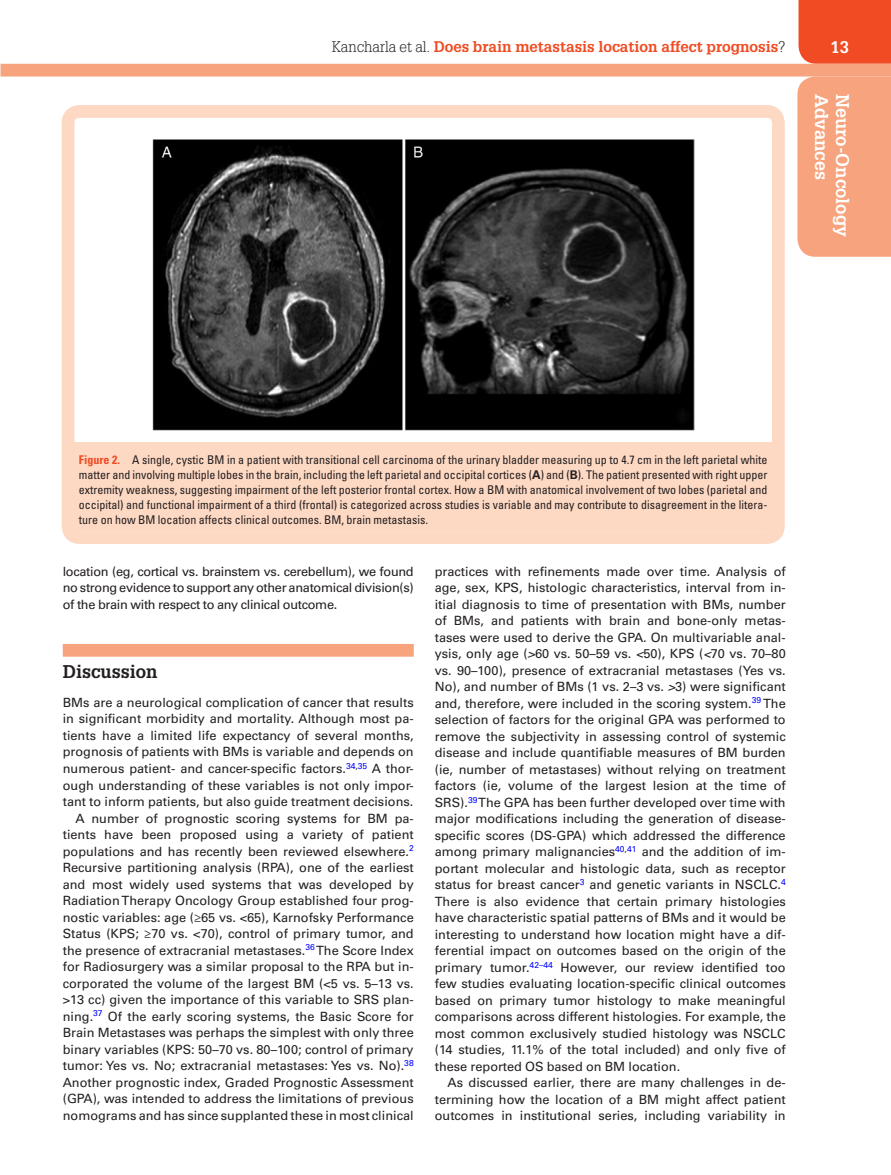
<style>
.page{position:relative;width:891px;height:1175px;background:#fff}
.page>*{position:absolute;margin:0;border:0;box-sizing:border-box;transform-origin:0 0}
.t1{font:700 18px "Glypha LT Std";color:#fff}
.t2{font:700 18px "Glypha LT Std";color:#231f20}
.t3{font:700 16.5px "Glypha LT Std";color:#fff}
.t4{font:700 15px "Glypha LT Std";color:#f04b22}
.t5{font:12.75px/16.5px "Univers LT Std";color:#231f20;text-align:justify}
.t6{font:condensed 12px/15px "Univers LT Std";color:#231f20;text-align:justify}
.s1{font-weight:300;color:#231f20}
.s2{font-weight:700;color:#f04b22}
.s3{font-weight:700;font-stretch:normal}
.s4{font-style:italic}
</style>
<div class="page">
<div style="left:799px;top:0;width:92px;height:64px;background:#f04b22"></div>
<div style="left:1px;top:64px;width:890px;height:12px;background:#f7a37d"></div>
<div style="left:797px;top:76px;width:94px;height:181px;background:#f7a37d"></div>
<div style="left:63px;top:644px;width:351px;height:12px;background:#f7a37d"></div>
<div style="left:70px;top:442px;width:706px;height:89px;background:#fdd8c3"></div>
<img style="left:152px;top:139px;width:542px;height:291px">
<div style="left:62px;top:105px;width:723px;height:439px;border:13px solid #fdd8c3;border-radius:12px"></div>
<p class="t4" style="left:332px;top:37px;width:455px"><span class="s1">Kancharla et al.</span> Does brain metastasis location affect prognosis<span class="s1">?</span></p>
<p class="t3" style="left:831px;top:37px;width:20px">13</p>
<h1 class="t1" style="left:833px;top:94px;width:88px;rotate:90deg">Advances</h1>
<h1 class="t1" style="left:854px;top:94px;width:145px;rotate:90deg">Neuro-Oncology</h1>
<p class="t6" style="left:79px;top:452px;width:690px"><span class="s2">Figure 2.</span> A single, cystic BM in a patient with transitional cell carcinoma of the urinary bladder measuring up to 4.7 cm in the left parietal white matter and involving multiple lobes in the brain, including the left parietal and occipital cortices (<span class="s3">A</span>) and (<span class="s3">B</span>). The patient presented with right upper extremity weakness, suggesting impairment of the left posterior frontal cortex. How a BM with anatomical involvement of two lobes (parietal and occipital) and functional impairment of a third (frontal) is categorized across studies is variable and may contribute to disagreement in the litera&shy;ture on how BM location affects clinical outcomes. BM, brain metastasis.</p>
<p class="t5" style="left:63px;top:563px;width:352px">location (eg, cortical vs. brainstem vs. cerebellum), we found no strong evidence to support any other anatomical division(s) of the brain with respect to any clinical outcome.</p>
<h1 class="t2" style="left:63px;top:660px;width:96px">Discussion</h1>
<p class="t5" style="left:63px;top:694px;width:353px;text-align:right">BMs are a neurological complication of cancer that results in significant morbidity and mortality. Although most pa&shy;tients have a limited life expectancy of several months, prognosis of patients with BMs is variable and depends on numerous patient- and cancer-specific factors.<sup>34</sup><sup>,</sup><sup>35</sup> A thor&shy;ough understanding of these variables is not only impor&shy;tant to inform patients, but also guide treatment decisions.<br>A number of prognostic scoring systems for BM pa&shy;tients have been proposed using a variety of patient populations and has recently been reviewed elsewhere.<sup>2<br></sup>Recursive partitioning analysis (RPA), one of the earliest and most widely used systems that was developed by Radiation Therapy Oncology Group established four prog&shy;nostic variables: age (≥65 vs. &lt;65), Karnofsky Performance Status (KPS; ≥70 vs. &lt;70), control of primary tumor, and the presence of extracranial metastases.<sup>36</sup> The Score Index for Radiosurgery was a similar proposal to the RPA but in&shy;corporated the volume of the largest BM (&lt;5 vs. 5–13 vs. &gt;13 cc) given the importance of this variable to SRS plan&shy;ning.<sup>37</sup> Of the early scoring systems, the Basic Score for Brain Metastases was perhaps the simplest with only three binary variables (KPS: 50–70 vs. 80–100; control of primary tumor: Yes vs. No; extracranial metastases: Yes vs. No).<sup>38<br></sup>Another prognostic index, Graded Prognostic Assessment (GPA), was intended to address the limitations of previous nomograms and has since supplanted these in most clinical</p>
<p class="t5" style="left:435px;top:563px;width:353px">practices with refinements made over time. Analysis of age, sex, KPS, histologic characteristics, interval from in&shy;itial diagnosis to time of presentation with BMs, number of BMs, and patients with brain and bone-only metas&shy;tases were used to derive the GPA. On multivariable anal&shy;ysis, only age (<span class="s4">&gt;</span>60 vs. 50–59 vs. <span class="s4">&lt;</span>50), KPS (<span class="s4">&lt;</span>70 vs. 70–80 vs. 90–100), presence of extracranial metastases (Yes vs.<br>No), and number of BMs (1 vs. 2–3 vs. <span class="s4">&gt;</span>3) were significant and, therefore, were included in the scoring system.<sup>39</sup> The selection of factors for the original GPA was performed to remove the subjectivity in assessing control of systemic disease and include quantifiable measures of BM burden (ie, number of metastases) without relying on treatment factors (ie, volume of the largest lesion at the time of SRS).<sup>39</sup> The GPA has been further developed over time with major modifications including the generation of disease&shy;specific scores (DS-GPA) which addressed the difference among primary malignancies<sup>40</sup><sup>,</sup><sup>41</sup> and the addition of im&shy;portant molecular and histologic data, such as receptor status for breast cancer<sup>3</sup> and genetic variants in NSCLC.<sup>4<br></sup>There is also evidence that certain primary histologies have characteristic spatial patterns of BMs and it would be interesting to understand how location might have a dif&shy;ferential impact on outcomes based on the origin of the primary tumor.<sup>42–44</sup> However, our review identified too few studies evaluating location-specific clinical outcomes based on primary tumor histology to make meaningful comparisons across different histologies. For example, the most common exclusively studied histology was NSCLC (14 studies, 11.1% of the total included) and only five of these reported OS based on BM location.</p>
<p class="t5" style="left:435px;top:1074px;width:353px;text-indent:13px">As discussed earlier, there are many challenges in de&shy;termining how the location of a BM might affect patient outcomes in institutional series, including variability in</p>
</div>
